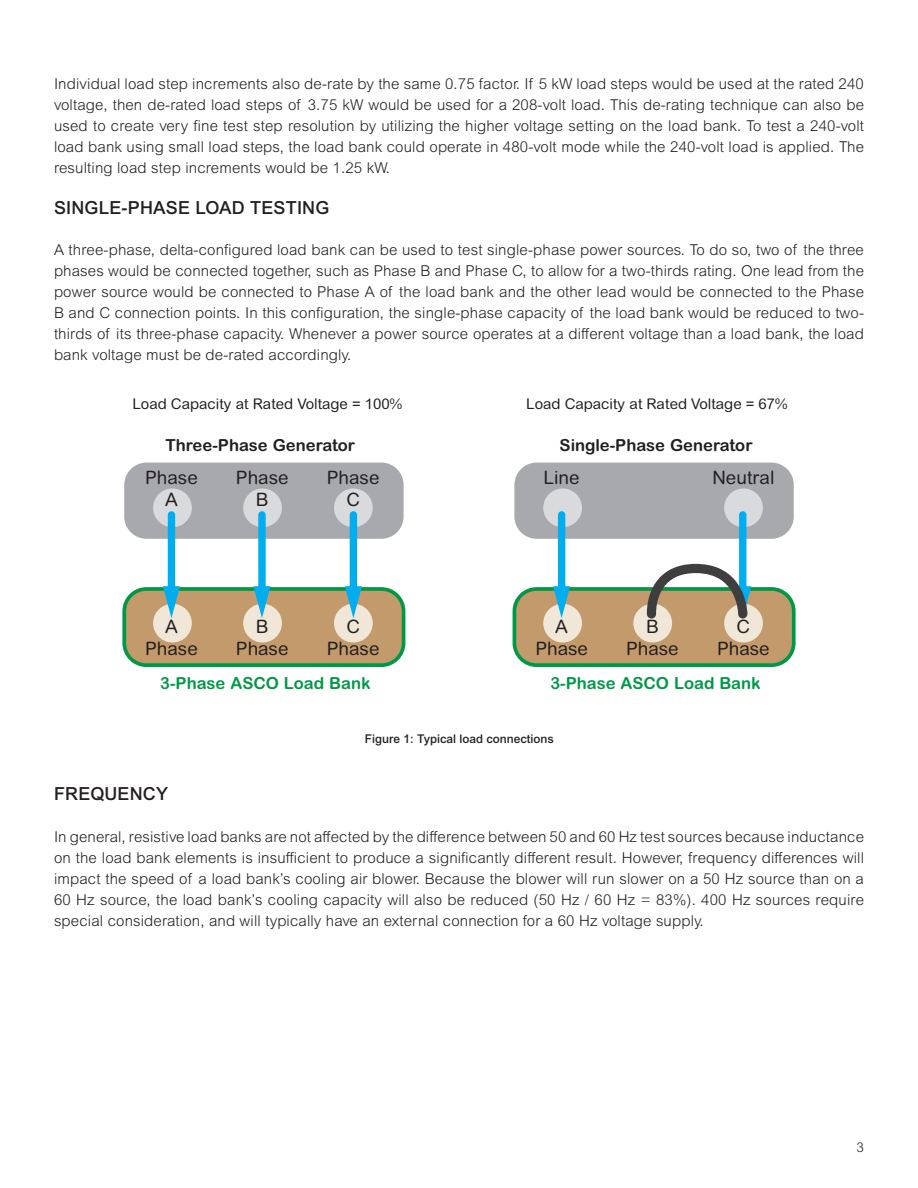
<style>
.page{position:relative;width:918px;height:1188px;background:#fff}
.page>*{position:absolute;margin:0;border:0;box-sizing:border-box;transform-origin:0 0}
.t1{font:18.45px/22.2px "Arial Rounded MT Pro";color:#231f20;text-align:center}
.Body_text{font:500 18px "Arial MT Pro";letter-spacing:.01em;color:#231f20}
.t2{font:700 16.65px "Arial Rounded MT Pro";color:#231f20}
.t3{font:700 16.65px "Arial Rounded MT Pro";color:#009847}
.Body_text-2{font:300 15px/21px "Arial MT Pro";letter-spacing:.01em;color:#231f20;text-align:justify}
.t4{font:14.85px "Arial Rounded MT Pro";color:#231f20}
.Body_text-3{font:300 13.5px "Arial MT Pro";color:#231f20}
.Reference{font:500 12px "Arial MT Pro";color:#231f20}
</style>
<div class="page">
<div style="left:124px;top:463px;width:280px;height:76px;background:#a8a9ad;border-radius:22px"></div>
<div style="left:153px;top:488px;width:39px;height:39px;background:#d9dadc;border-radius:50%"></div>
<div style="left:243px;top:488px;width:39px;height:39px;background:#d9dadc;border-radius:50%"></div>
<div style="left:334px;top:488px;width:39px;height:39px;background:#d9dadc;border-radius:50%"></div>
<div style="left:168px;top:511px;width:7px;height:85px;background:#00aeef;border-radius:4px"></div>
<div style="left:258px;top:511px;width:8px;height:85px;background:#00aeef;border-radius:4px"></div>
<div style="left:350px;top:511px;width:7px;height:85px;background:#00aeef;border-radius:4px"></div>
<svg style="left:122px;top:586px;width:283px;height:81px;background:#b1a981"></svg>
<div style="left:514px;top:463px;width:280px;height:76px;background:#a8a9ad;border-radius:22px"></div>
<div style="left:543px;top:488px;width:39px;height:39px;background:#d9dadc;border-radius:50%"></div>
<div style="left:724px;top:488px;width:39px;height:39px;background:#d9dadc;border-radius:50%"></div>
<div style="left:558px;top:511px;width:7px;height:85px;background:#00aeef;border-radius:4px"></div>
<div style="left:739px;top:511px;width:7px;height:85px;background:#00aeef;border-radius:4px"></div>
<svg style="left:513px;top:564px;width:283px;height:103px"></svg>
<p class="Body_text-2" style="left:54px;top:73px;width:812px">Individual load step increments also de-rate by the same 0.75 factor. If 5 kW load steps would be used at the rated 240 voltage, then de-rated load steps of 3.75 kW would be used for a 208-volt load. This de-rating technique can also be used to create very fine test step resolution by utilizing the higher voltage setting on the load bank. To test a 240-volt load bank using small load steps, the load bank could operate in 480-volt mode while the 240-volt load is applied. The resulting load step increments would be 1.25 kW.</p>
<p class="Body_text" style="left:54px;top:197px;width:277px">SINGLE-PHASE LOAD TESTING</p>
<p class="Body_text-2" style="left:54px;top:240px;width:812px">A three-phase, delta-configured load bank can be used to test single-phase power sources. To do so, two of the three phases would be connected together, such as Phase B and Phase C, to allow for a two-thirds rating. One lead from the power source would be connected to Phase A of the load bank and the other lead would be connected to the Phase B and C connection points. In this configuration, the single-phase capacity of the load bank would be reduced to two&shy;thirds of its three-phase capacity. Whenever a power source operates at a different voltage than a load bank, the load bank voltage must be de-rated accordingly.</p>
<p class="t4" style="left:132px;top:396px;width:271px">Load Capacity at Rated Voltage = 100%</p>
<p class="t4" style="left:526px;top:396px;width:263px">Load Capacity at Rated Voltage = 67%</p>
<p class="t2" style="left:166px;top:435px;width:191px">Three-Phase Generator</p>
<p class="t2" style="left:560px;top:435px;width:195px">Single-Phase Generator</p>
<p class="t1" style="left:145px;top:467px;width:54px">Phase<br>A</p>
<p class="t1" style="left:236px;top:467px;width:54px">Phase<br>B</p>
<p class="t1" style="left:327px;top:467px;width:54px">Phase<br>C</p>
<p class="t1" style="left:544px;top:467px;width:38px">Line</p>
<p class="t1" style="left:712px;top:467px;width:64px">Neutral</p>
<p class="t1" style="left:145px;top:616px;width:54px">A<br>Phase</p>
<p class="t1" style="left:236px;top:616px;width:54px">B<br>Phase</p>
<p class="t1" style="left:327px;top:616px;width:54px">C<br>Phase</p>
<p class="t1" style="left:535px;top:616px;width:54px">A<br>Phase</p>
<p class="t1" style="left:626px;top:616px;width:54px">B<br>Phase</p>
<p class="t1" style="left:717px;top:616px;width:54px">C<br>Phase</p>
<p class="t3" style="left:160px;top:673px;width:212px">3-Phase ASCO Load Bank</p>
<p class="t3" style="left:550px;top:673px;width:212px">3-Phase ASCO Load Bank</p>
<p class="Reference" style="left:365px;top:732px;width:190px">Figure 1: Typical load connections</p>
<p class="Body_text" style="left:54px;top:784px;width:116px">FREQUENCY</p>
<p class="Body_text-2" style="left:54px;top:826px;width:812px">In general, resistive load banks are not affected by the difference between 50 and 60 Hz test sources because inductance on the load bank elements is insufficient to produce a significantly different result. However, frequency differences will impact the speed of a load bank’s cooling air blower. Because the blower will run slower on a 50 Hz source than on a 60 Hz source, the load bank’s cooling capacity will also be reduced (50 Hz / 60 Hz = 83%). 400 Hz sources require special consideration, and will typically have an external connection for a 60 Hz voltage supply.</p>
<p class="Body_text-3" style="left:856px;top:1139px;width:9px">3</p>
</div>
